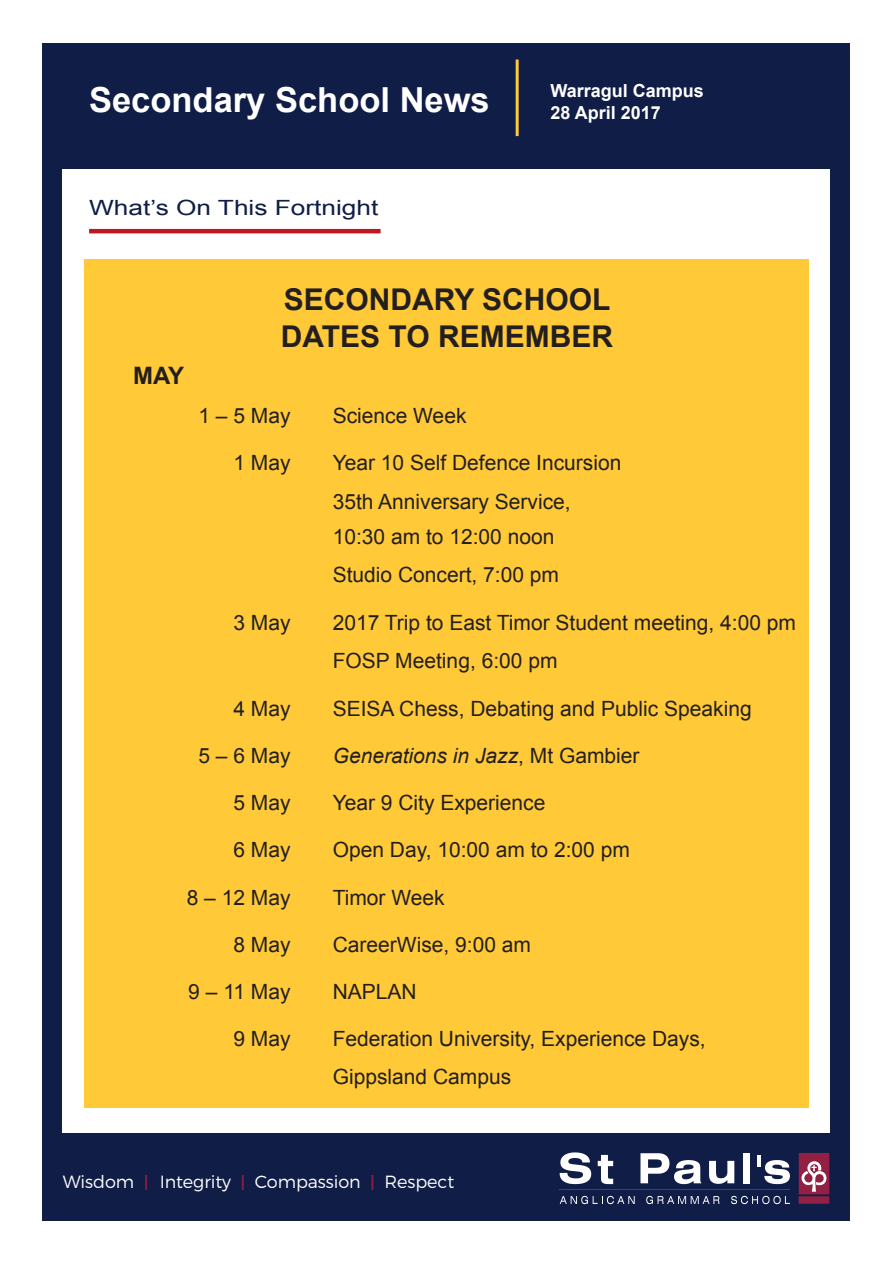
<style>
.page{position:relative;width:893px;height:1263px;background:#fff}
.page>*{position:absolute;margin:0;border:0;box-sizing:border-box;transform-origin:0 0}
.t1{font:700 34.5px "Arial";color:#fff}
.t2{font:700 30px/37.5px "Arial";color:#231f20}
.t3{font:700 24px "Arial";color:#231f20}
.t4{font:21px/34.5px "Arial";color:#231f20}
.t5{font:italic 21px "Arial";color:#231f20}
.t6{font:21px "Arial";color:#101d47;scale:1.25 1}
.t7{font:700 18px "Arial";color:#fff}
.t8{font:300 17.7px "Montserrat";letter-spacing:-.005em;color:#fff}
.s1{font-style:normal}
.s2{font-size:21.45px;color:#902041}
</style>
<div class="page">
<div style="left:43px;top:43px;width:807px;height:1177px;background:#101d47"></div>
<div style="left:63px;top:169px;width:767px;height:964px;background:#fff"></div>
<svg style="left:560px;top:1152px;width:31px;height:32px"></svg>
<svg style="left:598px;top:1155px;width:15px;height:29px"></svg>
<svg style="left:640px;top:1153px;width:61px;height:31px"></svg>
<svg style="left:709px;top:1161px;width:25px;height:23px"></svg>
<div style="left:743px;top:1153px;width:7px;height:30px;background:#fff"></div>
<hr style="left:757px;top:1155px;width:4px;height:11px;background:#fff">
<svg style="left:764px;top:1160px;width:26px;height:24px"></svg>
<svg style="left:560px;top:1196px;width:75px;height:8px"></svg>
<svg style="left:646px;top:1196px;width:73px;height:8px"></svg>
<svg style="left:731px;top:1196px;width:59px;height:8px"></svg>
<hr style="left:560px;top:1189px;width:230px;height:1px;background:#922042">
<div style="left:799px;top:1153px;width:30px;height:41px;background:#922042"></div>
<svg style="left:801px;top:1161px;width:26px;height:31px"></svg>
<div style="left:799px;top:1196px;width:30px;height:8px;background:#922042"></div>
<hr style="left:516px;top:60px;width:3px;height:76px;background:#ffc938">
<hr style="left:89px;top:229px;width:292px;height:4px;background:#ba1925">
<div style="left:84px;top:259px;width:724px;height:849px;background:#ffc938"></div>
<h1 class="t1" style="left:89px;top:76px;width:402px">Secondary School News</h1>
<p class="t6" style="left:89px;top:194px;width:233px">What’s On This Fortnight</p>
<p class="t7" style="left:550px;top:79px;width:155px">Warragul Campus</p>
<p class="t7" style="left:550px;top:101px;width:112px">28 April 2017</p>
<p class="t3" style="left:133px;top:360px;width:53px">MAY</p>
<p class="t2" style="left:281px;top:282px;width:334px">SECONDARY SCHOOL<br>DATES TO REMEMBER</p>
<p class="t4" style="left:198px;top:399px;width:94px">1 – 5 May</p>
<p class="t4" style="left:333px;top:399px;width:135px">Science Week</p>
<p class="t4" style="left:233px;top:446px;width:59px">1 May</p>
<p class="t4" style="left:333px;top:446px;width:290px">Year 10 Self Defence Incursion</p>
<p class="t4" style="left:333px;top:485px;width:240px">35th Anniversary Service,<br>10:30 am to 12:00 noon</p>
<p class="t4" style="left:333px;top:558px;width:228px">Studio Concert, 7:00 pm</p>
<p class="t4" style="left:233px;top:605px;width:59px">3 May</p>
<p class="t4" style="left:333px;top:605px;width:465px">2017 Trip to East Timor Student meeting, 4:00 pm</p>
<p class="t4" style="left:333px;top:644px;width:226px">FOSP Meeting, 6:00 pm</p>
<p class="t4" style="left:233px;top:691px;width:59px">4 May</p>
<p class="t4" style="left:333px;top:691px;width:421px">SEISA Chess, Debating and Public Speaking</p>
<p class="t4" style="left:198px;top:738px;width:94px">5 – 6 May</p>
<p class="t5" style="left:333px;top:742px;width:308px">Generations in Jazz<span class="s1">, Mt Gambier</span></p>
<p class="t4" style="left:233px;top:786px;width:59px">5 May</p>
<p class="t4" style="left:333px;top:786px;width:214px">Year 9 City Experience</p>
<p class="t4" style="left:233px;top:833px;width:59px">6 May</p>
<p class="t4" style="left:333px;top:833px;width:299px">Open Day, 10:00 am to 2:00 pm</p>
<p class="t4" style="left:187px;top:880px;width:105px">8 – 12 May</p>
<p class="t4" style="left:333px;top:880px;width:114px">Timor Week</p>
<p class="t4" style="left:233px;top:927px;width:59px">8 May</p>
<p class="t4" style="left:333px;top:927px;width:200px">CareerWise, 9:00 am</p>
<p class="t4" style="left:188px;top:975px;width:104px">9 – 11 May</p>
<p class="t4" style="left:333px;top:975px;width:86px">NAPLAN</p>
<p class="t4" style="left:233px;top:1022px;width:59px">9 May</p>
<p class="t4" style="left:333px;top:1020px;width:375px;line-height:37.5px">Federation University, Experience Days,<br>Gippsland Campus</p>
<p class="t8" style="left:63px;top:1171px;width:393px">Wisdom <span class="s2">I</span> Integrity <span class="s2">I</span> Compassion <span class="s2">I</span> Respect</p>
</div>
